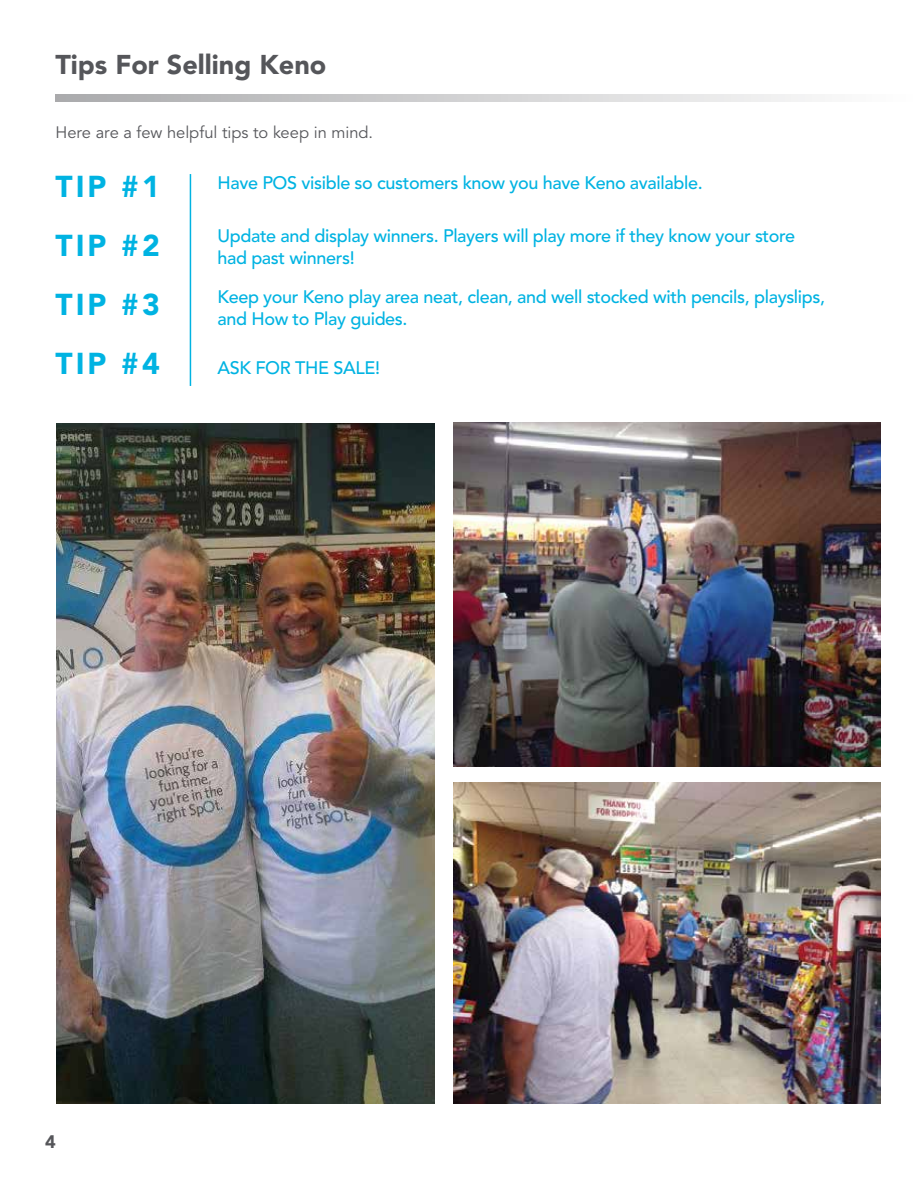
<style>
.page{position:relative;width:918px;height:1188px;background:#fff}
.page>*{position:absolute;margin:0;border:0;box-sizing:border-box;transform-origin:0 0}
.t1{font:900 30px/58.9px "Avenir LT Std";letter-spacing:.1em;color:#00b3e2;text-align:justify}
.t2{font:900 27px "Avenir LT Std";color:#55565a}
.t3{font:500 18px/22.5px "Avenir LT Std";letter-spacing:-.02em;color:#00b3e2}
.t4{font:900 18px "Avenir LT Std";color:#55565a}
.t5{font:16.5px "Avenir LT Std";color:#55565a}
</style>
<div class="page">
<svg style="left:55px;top:94px;width:757px;height:8px;background:#cfcfd0"></svg>
<hr style="left:190px;top:174px;width:1px;height:212px;background:#00b3e2">
<img style="left:56px;top:423px;width:378px;height:680px">
<img style="left:454px;top:422px;width:427px;height:345px">
<img style="left:454px;top:783px;width:427px;height:320px">
<h2 class="t2" style="left:55px;top:49px;width:272px">Tips For Selling Keno</h2>
<p class="t5" style="left:55px;top:123px;width:319px">Here are a few helpful tips to keep in mind.</p>
<h1 class="t1" style="left:55px;top:157px;width:106px">TIP #1<br>TIP #2<br>TIP #3<br>TIP #4</h1>
<p class="t3" style="left:217px;top:172px;width:487px">Have POS visible so customers know you have Keno available.</p>
<p class="t3" style="left:217px;top:225px;width:579px">Update and display winners. Players will play more if they know your store had past winners!</p>
<p class="t3" style="left:217px;top:286px;width:609px">Keep your Keno play area neat, clean, and well stocked with pencils, playslips, and How to Play guides.</p>
<p class="t3" style="left:217px;top:357px;width:164px">ASK FOR THE SALE!</p>
<p class="t4" style="left:45px;top:1131px;width:12px">4</p>
</div>
